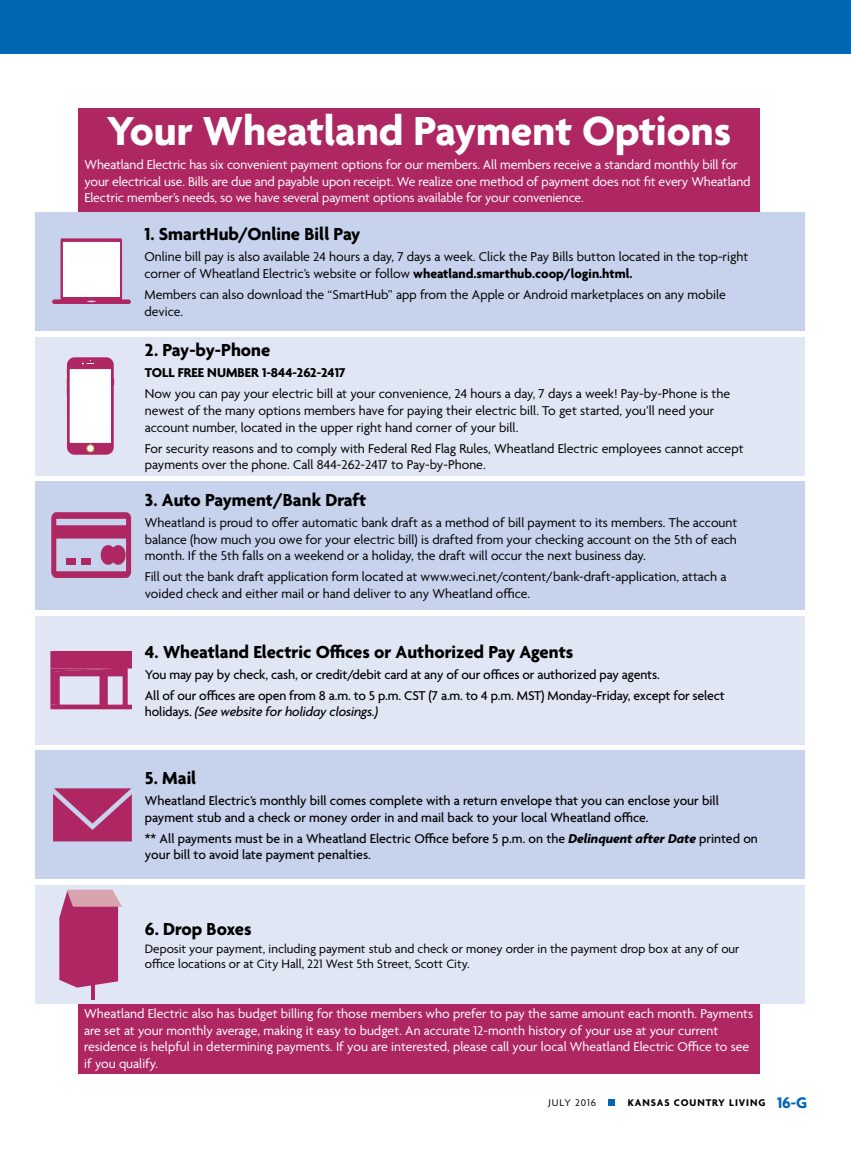
<style>
.page{position:relative;width:851px;height:1161px;background:#fff}
.page>*{position:absolute;margin:0;border:0;box-sizing:border-box;transform-origin:0 0}
.t1{font:700 43.95px "Agenda";color:#fff}
.t2{font:700 18.9px "Agenda";color:#000}
.t3{font:13.8px/16.5px "Agenda";color:#000}
.t4{font:13.8px/16.5px "Agenda";letter-spacing:-.01em;color:#fff}
.t5{font:500 13.8px/16.5px "Agenda";color:#000}
.t6{font:italic 500 13.8px "Agenda";letter-spacing:-.01em;color:#000}
.t7{font:700 13.8px "Agenda";color:#000}
.t8{font:13.2px/14.4px "Agenda";color:#000}
.t9{font:700 10.5px "Agenda";letter-spacing:.09em;color:#000}
.t10{font:10.5px "Agenda";letter-spacing:.09em;color:#000}
.s1{font-weight:700}
.s2{font-style:normal}
.s3{font-weight:700;font-style:italic}
.s4{font-size:16.5px;color:#0066b3}
</style>
<div class="page">
<div style="left:78px;top:953px;width:681px;height:121px;background:#ae2763"></div>
<div style="left:78px;top:108px;width:681px;height:146px;background:#ae2763"></div>
<div style="left:36px;top:751px;width:768px;height:128px;background:#c7d2ec"></div>
<svg style="left:53px;top:788px;width:79px;height:53px"></svg>
<div style="left:36px;top:616px;width:768px;height:129px;background:#e1e6f4"></div>
<svg style="left:50px;top:651px;width:82px;height:58px"></svg>
<div style="left:36px;top:885px;width:768px;height:119px;background:#e1e6f4"></div>
<hr style="left:91px;top:979px;width:3px;height:20px;background:#ae2763">
<svg style="left:59px;top:890px;width:63px;height:98px"></svg>
<div style="left:36px;top:337px;width:768px;height:138px;background:#e1e6f4"></div>
<svg style="left:67px;top:357px;width:47px;height:98px"></svg>
<div style="left:87px;top:445px;width:7px;height:7px;background:#fff;border-radius:50%"></div>
<div style="left:87px;top:445px;width:7px;height:7px;border:1px solid #a6be4b;border-radius:50%"></div>
<div style="left:36px;top:212px;width:768px;height:119px;background:#c7d2ec"></div>
<svg style="left:52px;top:238px;width:79px;height:66px"></svg>
<div style="left:63px;top:242px;width:57px;height:54px;background:#fff"></div>
<div style="left:36px;top:481px;width:768px;height:128px;background:#c7d2ec"></div>
<svg style="left:51px;top:512px;width:80px;height:66px"></svg>
<div style="left:608px;top:1099px;width:7px;height:7px;background:#0066b3"></div>
<div style="left:0;top:0;width:850px;height:54px;background:#0066b3"></div>
<h1 class="t1" style="left:106px;top:107px;width:626px">Your Wheatland Payment Options</h1>
<p class="t4" style="left:84px;top:157px;width:667px">Wheatland Electric has six convenient payment options for our members. All members receive a standard monthly bill for your electrical use. Bills are due and payable upon receipt. We realize one method of payment does not fit every Wheatland<br>Electric member’s needs, so we have several payment options available for your convenience.</p>
<h2 class="t2" style="left:144px;top:224px;width:217px">1. SmartHub/Online Bill Pay</h2>
<p class="t3" style="left:144px;top:250px;width:605px">Online bill pay is also available 24 hours a day, 7 days a week. Click the Pay Bills button located in the top-right corner of Wheatland Electric’s website or follow <span class="s1">wheatland.smarthub.coop/login.html.</span></p>
<p class="t3" style="left:144px;top:287px;width:582px">Members can also download the “SmartHub” app from the Apple or Android marketplaces on any mobile device.</p>
<h2 class="t2" style="left:145px;top:340px;width:127px">2. Pay-by-Phone</h2>
<p class="t7" style="left:145px;top:366px;width:202px">TOLL FREE NUMBER 1-844-262-2417</p>
<p class="t3" style="left:145px;top:387px;width:587px">Now you can pay your electric bill at your convenience, 24 hours a day, 7 days a week! Pay-by-Phone is the newest of the many options members have for paying their electric bill. To get started, you’ll need your account number, located in the upper right hand corner of your bill.</p>
<p class="t3" style="left:145px;top:441px;width:600px">For security reasons and to comply with Federal Red Flag Rules, Wheatland Electric employees cannot accept payments over the phone. Call 844-262-2417 to Pay-by-Phone.</p>
<h2 class="t2" style="left:145px;top:490px;width:223px">3. Auto Payment/Bank Draft</h2>
<p class="t3" style="left:145px;top:515px;width:594px;text-align:justify">Wheatland is proud to offer automatic bank draft as a method of bill payment to its members. The account balance (how much you owe for your electric bill) is drafted from your checking account on the 5th of each month. If the 5th falls on a weekend or a holiday, the draft will occur the next business day.</p>
<p class="t3" style="left:145px;top:569px;width:583px">Fill out the bank draft application form located at www.weci.net/content/bank-draft-application, attach a voided check and either mail or hand deliver to any Wheatland office.</p>
<h2 class="t2" style="left:145px;top:641px;width:430px">4. Wheatland Electric Offices or Authorized Pay Agents</h2>
<p class="t5" style="left:145px;top:665px;width:581px;line-height:21px">You may pay by check, cash, or credit/debit card at any of our offices or authorized pay agents.<br>All of our offices are open from 8 a.m. to 5 p.m. CST (7 a.m. to 4 p.m. MST) Monday-Friday, except for select</p>
<p class="t6" style="left:145px;top:704px;width:235px"><span class="s2">holidays.</span> (See website for holiday closings.)</p>
<h2 class="t2" style="left:145px;top:768px;width:53px">5. Mail</h2>
<p class="t5" style="left:145px;top:793px;width:575px">Wheatland Electric’s monthly bill comes complete with a return envelope that you can enclose your bill payment stub and a check or money order in and mail back to your local Wheatland office.</p>
<p class="t5" style="left:145px;top:831px;width:614px">** All payments must be in a Wheatland Electric Office before 5 p.m. on the <span class="s3">Delinquent after Date</span> printed on your bill to avoid late payment penalties.</p>
<h2 class="t2" style="left:145px;top:918px;width:108px">6. Drop Boxes</h2>
<p class="t8" style="left:145px;top:943px;width:596px">Deposit your payment, including payment stub and check or money order in the payment drop box at any of our office locations or at City Hall, 221 West 5th Street, Scott City.</p>
<p class="t4" style="left:84px;top:1006px;width:670px">Wheatland Electric also has budget billing for those members who prefer to pay the same amount each month. Payments are set at your monthly average, making it easy to budget. An accurate 12-month history of your use at your current residence is helpful in determining payments. If you are interested, please call your local Wheatland Electric Office to see if you qualify.</p>
<p class="t10" style="left:548px;top:1096px;width:49px">JULY 2016</p>
<p class="t9" style="left:627px;top:1096px;width:181px">KANSAS COUNTRY LIVING <span class="s4">16-G</span></p>
</div>
